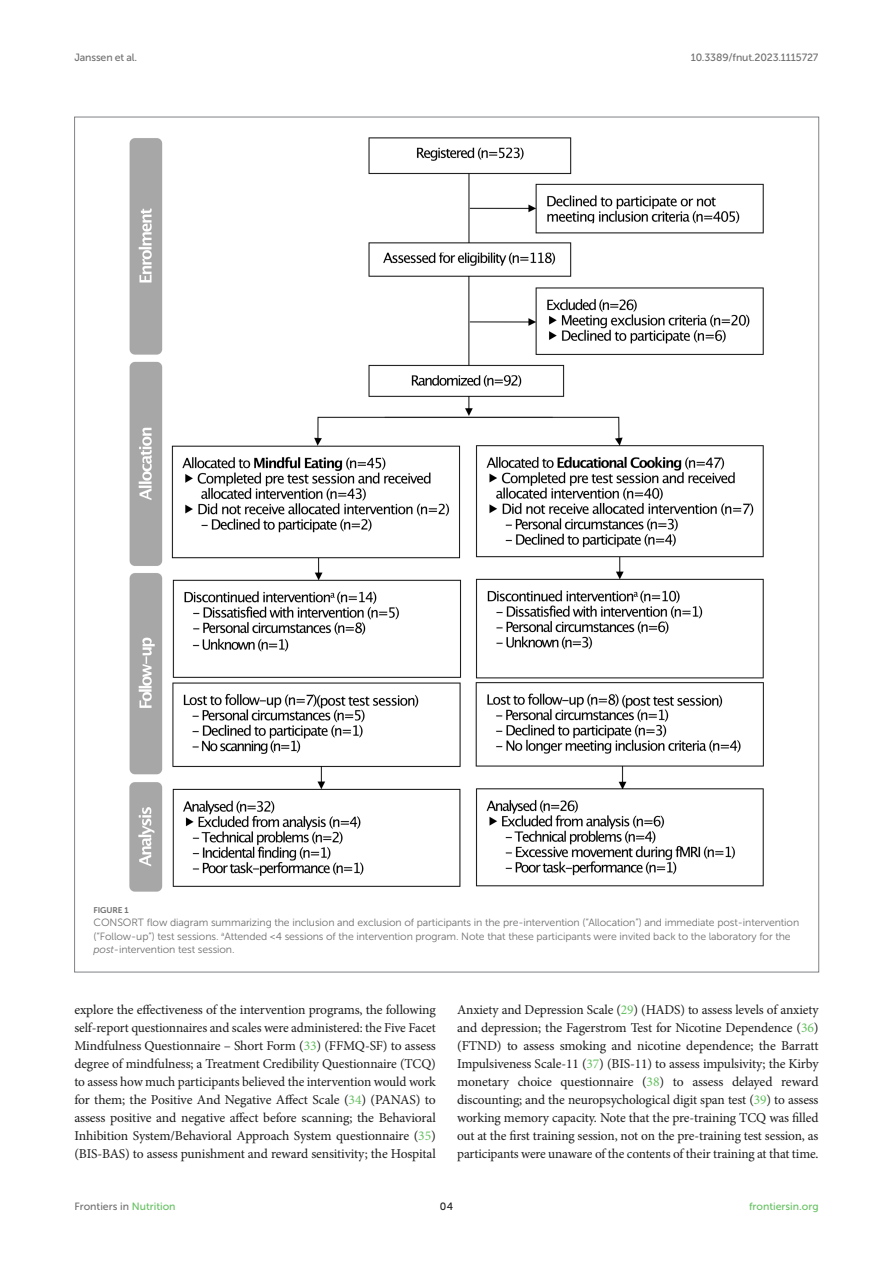
<style>
.page{position:relative;width:893px;height:1263px;background:#fff}
.page>*{position:absolute;margin:0;border:0;box-sizing:border-box;transform-origin:0 0}
.TEXT{font:13.5px/18px "Minion Pro";letter-spacing:-.015em;color:#1b1c1b;text-align:justify}
.FIG_LEG{font:10.5px/13.5px "Museo Sans 300";letter-spacing:-.01em;color:#706f70}
.t1{font:10.5px "Museo Sans 500";letter-spacing:-.015em;color:#706f70}
.t2{font:10.5px "Museo Sans 500";color:#65c161}
.t3{font:10.5px "Museo Sans 500";color:#1b1c1b}
.FIG_HD{font:8.25px "Museo Sans 700";letter-spacing:-.01em;color:#706f70}
.s1{font-style:italic}
.s2{color:#65c161}
</style>
<div class="page">
<img style="left:129px;top:137px;width:635px;height:755px">
<p class="t1" style="left:74px;top:51px;width:64px">Janssen et al.</p>
<p class="t1" style="left:691px;top:51px;width:129px">10.3389/fnut.2023.1115727</p>
<p class="FIG_HD" style="left:94px;top:905px;width:37px">FIGURE 1</p>
<p class="FIG_LEG" style="left:94px;top:916px;width:707px">CONSORT flow diagram summarizing the inclusion and exclusion of participants in the pre-intervention (“Allocation”) and immediate post-intervention (“Follow-up”) test sessions. <sup>a</sup>Attended &lt;4 sessions of the intervention program. Note that these participants were invited back to the laboratory for the <span class="s1">post</span>-intervention test session.</p>
<p class="TEXT" style="left:74px;top:1001px;width:363px">explore the effectiveness of the intervention programs, the following self-report questionnaires and scales were administered: the Five Facet Mindfulness Questionnaire – Short Form (<span class="s2">33</span>) (FFMQ-SF) to assess degree of mindfulness; a Treatment Credibility Questionnaire (TCQ) to assess how much participants believed the intervention would work for them; the Positive And Negative Affect Scale (<span class="s2">34</span>) (PANAS) to assess positive and negative affect before scanning; the Behavioral Inhibition System/Behavioral Approach System questionnaire (<span class="s2">35</span>) (BIS-BAS) to assess punishment and reward sensitivity; the Hospital</p>
<p class="TEXT" style="left:457px;top:1001px;width:363px">Anxiety and Depression Scale (<span class="s2">29</span>) (HADS) to assess levels of anxiety and depression; the Fagerstrom Test for Nicotine Dependence (<span class="s2">36</span>) (FTND) to assess smoking and nicotine dependence; the Barratt Impulsiveness Scale-11 (<span class="s2">37</span>) (BIS-11) to assess impulsivity; the Kirby monetary choice questionnaire (<span class="s2">38</span>) to assess delayed reward discounting; and the neuropsychological digit span test (<span class="s2">39</span>) to assess working memory capacity. Note that the pre-training TCQ was filled out at the first training session, not on the pre-training test session, as participants were unaware of the contents of their training at that time.</p>
<p class="t1" style="left:74px;top:1200px;width:103px">Frontiers in <span class="s2">Nutrition</span></p>
<p class="t3" style="left:440px;top:1200px;width:15px">04</p>
<p class="t2" style="left:749px;top:1200px;width:71px">frontiersin.org</p>
</div>
